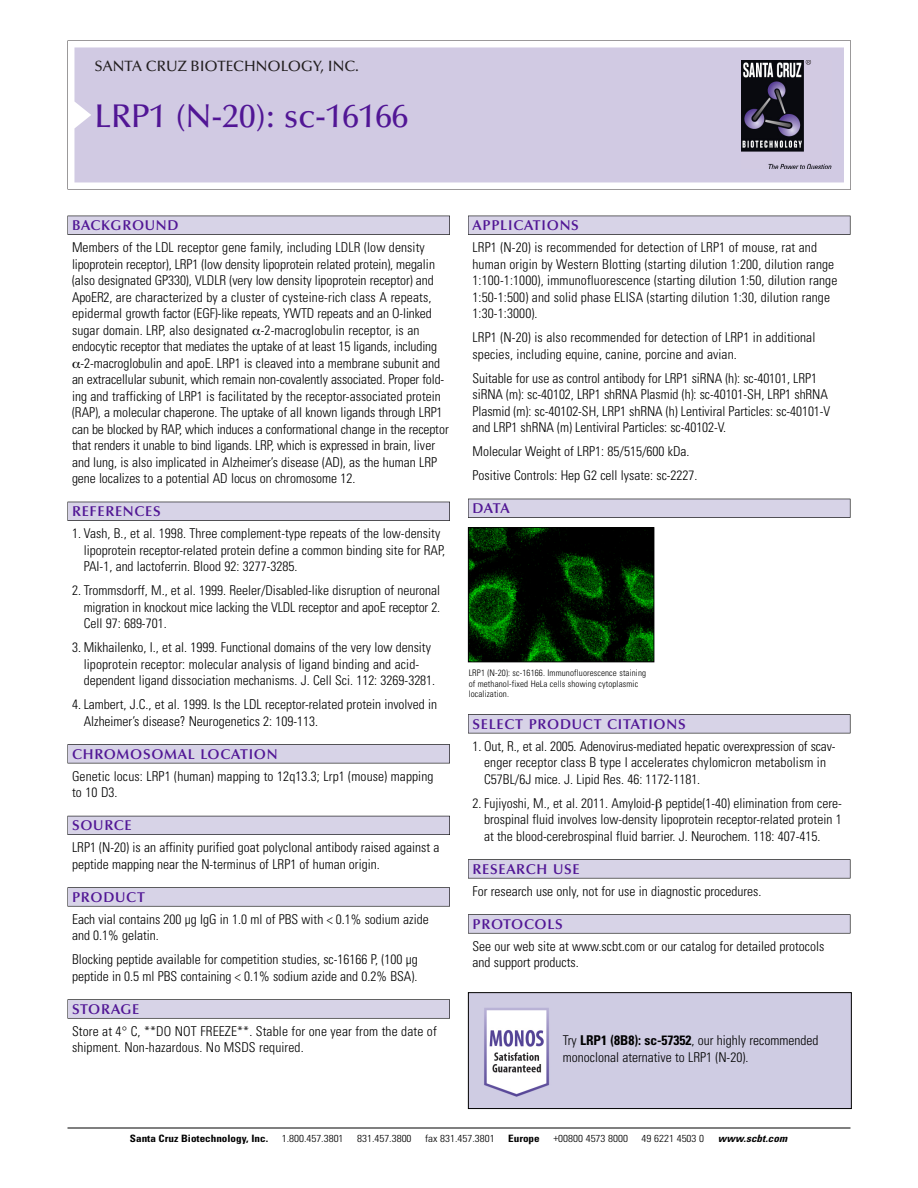
<style>
.page{position:relative;width:918px;height:1188px;background:#fff}
.page>*{position:absolute;margin:0;border:0;box-sizing:border-box;transform-origin:0 0}
.t1{font:500 33px "Optima";color:#511695}
.t2{font:500 15px "Optima";color:#231f20}
.t3{font:600 14.25px "Optima";letter-spacing:.05em;color:#511695}
.t4{font:300 condensed 13.5px/16.5px "Univers";color:#000}
.t5{font:300 condensed 10.2px "Univers";color:#000;scale:1.1 1}
.t6{font:700 condensed 10.2px "Univers";color:#000;scale:1.1 1}
.t7{font:italic 700 condensed 10.2px "Univers";letter-spacing:.005em;color:#000;scale:1.1 1}
.t8{font:300 condensed 9px/10.5px "Univers";letter-spacing:.015em;color:#000}
.s1{font-weight:700}
</style>
<div class="page">
<svg style="left:68px;top:40px;width:783px;height:149px"></svg>
<div style="left:74px;top:47px;width:770px;height:135px;background:#d1cae3"></div>
<img style="left:741px;top:60px;width:90px;height:108px">
<div style="left:68px;top:216px;width:382px;height:19px;background:#525155"></div>
<div style="left:68px;top:216px;width:381px;height:18px;background:#d7d3e7"></div>
<div style="left:68px;top:502px;width:382px;height:19px;background:#515055"></div>
<div style="left:68px;top:502px;width:381px;height:18px;background:#d7d3e7"></div>
<div style="left:68px;top:744px;width:382px;height:19px;background:#545357"></div>
<div style="left:68px;top:745px;width:381px;height:18px;background:#d7d3e7"></div>
<div style="left:68px;top:816px;width:382px;height:19px;background:#54535a"></div>
<div style="left:68px;top:816px;width:381px;height:18px;background:#d7d3e7"></div>
<svg style="left:68px;top:887px;width:382px;height:20px"></svg>
<div style="left:68px;top:888px;width:381px;height:18px;background:#d7d3e7"></div>
<div style="left:68px;top:999px;width:382px;height:20px;background:#626263"></div>
<div style="left:68px;top:1000px;width:381px;height:18px;background:#d7d3e7"></div>
<div style="left:468px;top:216px;width:382px;height:19px;background:#525155"></div>
<div style="left:468px;top:216px;width:382px;height:18px;background:#d7d3e7"></div>
<div style="left:468px;top:499px;width:382px;height:19px;background:#515055"></div>
<div style="left:468px;top:499px;width:382px;height:18px;background:#d7d3e7"></div>
<div style="left:468px;top:714px;width:382px;height:19px;background:#545357"></div>
<div style="left:468px;top:715px;width:382px;height:18px;background:#d7d3e7"></div>
<div style="left:468px;top:859px;width:382px;height:19px;background:#575759"></div>
<div style="left:468px;top:860px;width:382px;height:18px;background:#d7d3e7"></div>
<svg style="left:468px;top:914px;width:382px;height:20px"></svg>
<div style="left:468px;top:915px;width:382px;height:18px;background:#d7d3e7"></div>
<hr style="left:68px;top:1128px;width:782px;height:1px;background:#000">
<img style="left:470px;top:529px;width:182px;height:131px">
<div style="left:468px;top:527px;width:186px;height:135px;border:1px solid #000"></div>
<img style="left:470px;top:994px;width:380px;height:113px">
<div style="left:468px;top:992px;width:384px;height:117px;border:1px solid #000"></div>
<p class="t2" style="left:94px;top:61px;width:266px">SANTA CRUZ BIOTECHNOLOGY, INC.</p>
<h1 class="t1" style="left:94px;top:103px;width:315px">LRP1 (N-20): sc-16166</h1>
<p class="t3" style="left:72px;top:219px;width:108px">BACKGROUND</p>
<p class="t4" style="left:72px;top:240px;width:354px">Members of the LDL receptor gene family, including LDLR (low density</p>
<p class="t4" style="left:72px;top:257px;width:365px">lipoprotein receptor), LRP1 (low density lipoprotein related protein), megalin</p>
<p class="t4" style="left:72px;top:273px;width:363px">(also designated GP330), VLDLR (very low density lipoprotein receptor) and</p>
<p class="t4" style="left:72px;top:290px;width:361px">ApoER2, are characterized by a cluster of cysteine-rich class A repeats,</p>
<p class="t4" style="left:72px;top:306px;width:361px">epidermal growth factor (EGF)-like repeats, YWTD repeats and an O-linked</p>
<p class="t4" style="left:72px;top:323px;width:349px">sugar domain. LRP, also designated -2-macroglobulin receptor, is an</p>
<p class="t4" style="left:72px;top:339px;width:367px">endocytic receptor that mediates the uptake of at least 15 ligands, including</p>
<p class="t4" style="left:80px;top:356px;width:361px">-2-macroglobulin and apoE. LRP1 is cleaved into a membrane subunit and</p>
<p class="t4" style="left:72px;top:372px;width:374px">an extracellular subunit, which remain non-covalently associated. Proper fold-</p>
<p class="t4" style="left:72px;top:389px;width:370px">ing and trafficking of LRP1 is facilitated by the receptor-associated protein</p>
<p class="t4" style="left:72px;top:405px;width:372px">(RAP), a molecular chaperone. The uptake of all known ligands through LRP1</p>
<p class="t4" style="left:72px;top:422px;width:378px">can be blocked by RAP, which induces a conformational change in the receptor</p>
<p class="t4" style="left:72px;top:438px;width:365px">that renders it unable to bind ligands. LRP, which is expressed in brain, liver</p>
<p class="t4" style="left:72px;top:455px;width:367px">and lung, is also implicated in Alzheimer’s disease (AD), as the human LRP</p>
<p class="t4" style="left:72px;top:471px;width:285px">gene localizes to a potential AD locus on chromosome 12.</p>
<p class="t3" style="left:72px;top:506px;width:90px">REFERENCES</p>
<p class="t4" style="left:84px;top:526px;width:363px;text-indent:-12px">1. Vash, B., et al. 1998. Three complement-type repeats of the low-density lipoprotein receptor-related protein define a common binding site for RAP,<br>PAI-1, and lactoferrin. Blood 92: 3277-3285.</p>
<p class="t4" style="left:84px;top:583px;width:358px;text-align:justify;text-indent:-12px">2. Trommsdorff, M., et al. 1999. Reeler/Disabled-like disruption of neuronal migration in knockout mice lacking the VLDL receptor and apoE receptor 2.<br>Cell 97: 689-701.</p>
<p class="t4" style="left:84px;top:640px;width:353px;text-indent:-12px">3. Mikhailenko, I., et al. 1999. Functional domains of the very low density lipoprotein receptor: molecular analysis of ligand binding and acid&shy;dependent ligand dissociation mechanisms. J. Cell Sci. 112: 3269-3281.</p>
<p class="t4" style="left:84px;top:697px;width:355px;text-indent:-12px">4. Lambert, J.C., et al. 1999. Is the LDL receptor-related protein involved in<br>Alzheimer’s disease? Neurogenetics 2: 109-113.</p>
<p class="t3" style="left:72px;top:748px;width:207px">CHROMOSOMAL LOCATION</p>
<p class="t4" style="left:72px;top:769px;width:363px">Genetic locus: LRP1 (human) mapping to 12q13.3; Lrp1 (mouse) mapping to 10 D3.</p>
<p class="t3" style="left:72px;top:820px;width:61px">SOURCE</p>
<p class="t4" style="left:72px;top:840px;width:369px">LRP1 (N-20) is an affinity purified goat polyclonal antibody raised against a peptide mapping near the N-terminus of LRP1 of human origin.</p>
<p class="t3" style="left:72px;top:891px;width:74px">PRODUCT</p>
<p class="t4" style="left:72px;top:912px;width:358px">Each vial contains 200 µg IgG in 1.0 ml of PBS with &lt; 0.1% sodium azide and 0.1% gelatin.</p>
<p class="t4" style="left:72px;top:952px;width:347px">Blocking peptide available for competition studies, sc-16166 P, (100 µg peptide in 0.5 ml PBS containing &lt; 0.1% sodium azide and 0.2% BSA).</p>
<p class="t3" style="left:72px;top:1003px;width:69px">STORAGE</p>
<p class="t4" style="left:72px;top:1024px;width:366px">Store at 4° C, **DO NOT FREEZE**. Stable for one year from the date of shipment. Non-hazardous. No MSDS required.</p>
<p class="t3" style="left:473px;top:219px;width:108px">APPLICATIONS</p>
<p class="t4" style="left:473px;top:240px;width:366px">LRP1 (N-20) is recommended for detection of LRP1 of mouse, rat and human origin by Western Blotting (starting dilution 1:200, dilution range 1:100-1:1000), immunofluorescence (starting dilution 1:50, dilution range 1:50-1:500) and solid phase ELISA (starting dilution 1:30, dilution range 1:30-1:3000).</p>
<p class="t4" style="left:473px;top:330px;width:344px">LRP1 (N-20) is also recommended for detection of LRP1 in additional species, including equine, canine, porcine and avian.</p>
<p class="t4" style="left:473px;top:371px;width:359px">Suitable for use as control antibody for LRP1 siRNA (h): sc-40101, LRP1 siRNA (m): sc-40102, LRP1 shRNA Plasmid (h): sc-40101-SH, LRP1 shRNA Plasmid (m): sc-40102-SH, LRP1 shRNA (h) Lentiviral Particles: sc-40101-V and LRP1 shRNA (m) Lentiviral Particles: sc-40102-V.</p>
<p class="t4" style="left:473px;top:440px;width:227px;line-height:24px">Molecular Weight of LRP1: 85/515/600 kDa.<br>Positive Controls: Hep G2 cell lysate: sc-2227.</p>
<p class="t3" style="left:473px;top:503px;width:39px">DATA</p>
<p class="t8" style="left:469px;top:669px;width:179px">LRP1 (N-20): sc-16166. Immunofluorescence staining of methanol-fixed HeLa cells showing cytoplasmic localization.</p>
<p class="t3" style="left:473px;top:718px;width:215px">SELECT PRODUCT CITATIONS</p>
<p class="t4" style="left:484px;top:739px;width:353px;text-indent:-12px">1. Out, R., et al. 2005. Adenovirus-mediated hepatic overexpression of scav&shy;enger receptor class B type I accelerates chylomicron metabolism in<br>C57BL/6J mice. J. Lipid Res. 46: 1172-1181.</p>
<p class="t4" style="left:484px;top:796px;width:359px;text-align:justify;text-indent:-12px">2. Fujiyoshi, M., et al. 2011. Amyloid- peptide(1-40) elimination from cere&shy;brospinal fluid involves low-density lipoprotein receptor-related protein 1 at the blood-cerebrospinal fluid barrier. J. Neurochem. 118: 407-415.</p>
<p class="t3" style="left:473px;top:863px;width:109px">RESEARCH USE</p>
<p class="t4" style="left:473px;top:884px;width:290px">For research use only, not for use in diagnostic procedures.</p>
<p class="t3" style="left:473px;top:918px;width:92px">PROTOCOLS</p>
<p class="t4" style="left:473px;top:939px;width:353px">See our web site at www.scbt.com or our catalog for detailed protocols and support products.</p>
<p class="t4" style="left:563px;top:1033px;width:257px">Try <span class="s1">LRP1 (8B8): sc-57352</span>, our highly recommended monoclonal aternative to LRP1 (N-20).</p>
<p class="t6" style="left:130px;top:1135px;width:127px">Santa Cruz Biotechnology, Inc.</p>
<p class="t5" style="left:282px;top:1135px;width:58px">1.800.457.3801</p>
<p class="t5" style="left:357px;top:1135px;width:51px">831.457.3800</p>
<p class="t5" style="left:425px;top:1135px;width:65px">fax 831.457.3801</p>
<p class="t6" style="left:508px;top:1135px;width:30px">Europe</p>
<p class="t5" style="left:553px;top:1135px;width:69px">+00800 4573 8000</p>
<p class="t5" style="left:642px;top:1135px;width:58px">49 6221 4503 0</p>
<p class="t7" style="left:718px;top:1135px;width:64px">www.scbt.com</p>
</div>
